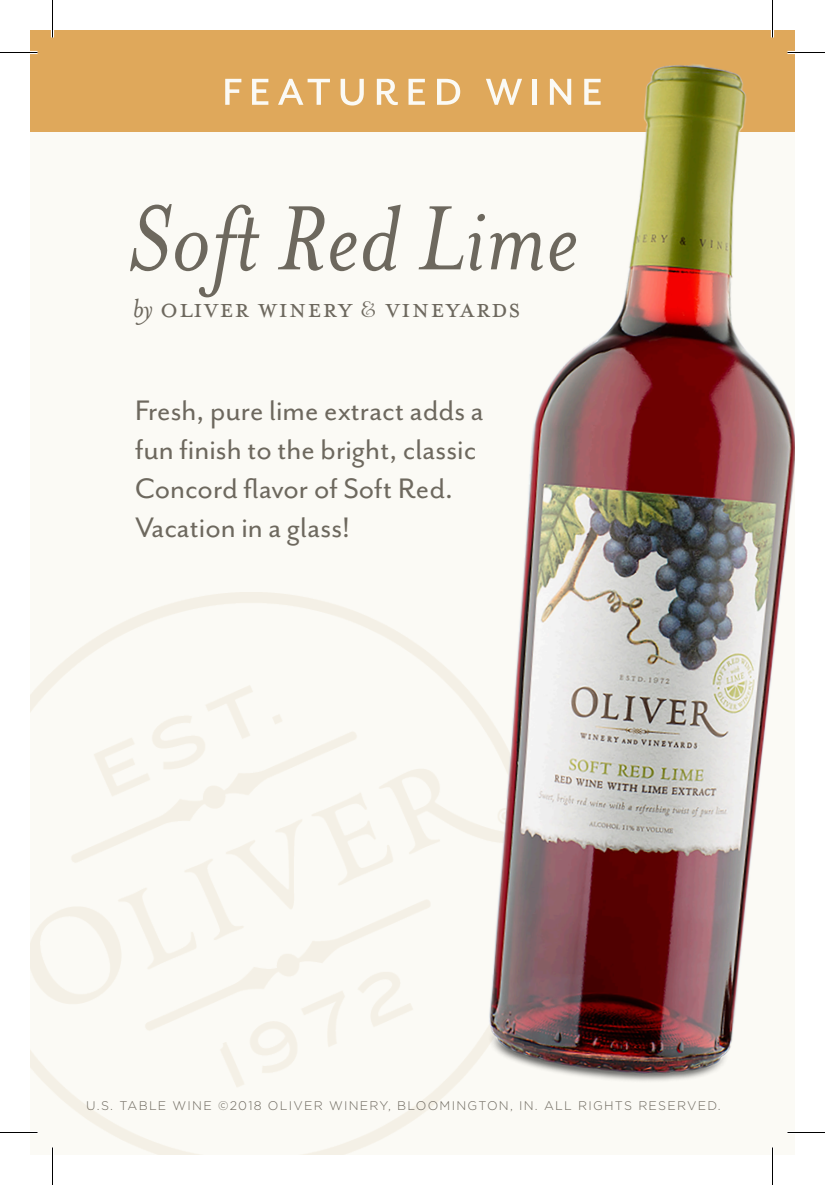
<style>
.page{position:relative;width:825px;height:1185px;background:#fff}
.page>*{position:absolute;margin:0;border:0;box-sizing:border-box;transform-origin:0 0}
.t1{font:italic 105px "Mrs Eaves";color:#6d685e}
.t2{font:60px "Mr Eaves San OT";letter-spacing:.1em;color:#fbfaf5}
.t3{font:32.5px/39px "Mr Eaves San OT";color:#6d685e}
.t4{font:30px "Mrs Eaves Small Caps";letter-spacing:.025em;color:#6d685e}
.t5{font:300 12.5px "Gotham";letter-spacing:.1em;color:#6d685e}
.s1{font-family:"Mrs Eaves";font-style:italic}
.s2{font-family:"Serlio LT Std"}
</style>
<div class="page">
<div style="left:30px;top:30px;width:765px;height:1125px;background:#fbfaf5"></div>
<div style="left:30px;top:30px;width:765px;height:102px;background:#dfa85b"></div>
<img style="left:443px;top:51px;width:352px;height:1047px">
<hr style="left:0;top:51px;width:38px;height:3px;background:#fff">
<hr style="left:788px;top:51px;width:37px;height:3px;background:#fff">
<hr style="left:0;top:1131px;width:38px;height:3px;background:#fff">
<hr style="left:788px;top:1131px;width:37px;height:3px;background:#fff">
<hr style="left:51px;top:0;width:3px;height:38px;background:#fff">
<hr style="left:51px;top:1148px;width:3px;height:37px;background:#fff">
<hr style="left:771px;top:0;width:3px;height:38px;background:#fff">
<hr style="left:771px;top:1148px;width:3px;height:37px;background:#fff">
<hr style="left:0;top:52px;width:38px;height:1px;background:#000">
<hr style="left:788px;top:52px;width:37px;height:1px;background:#000">
<hr style="left:0;top:1132px;width:38px;height:1px;background:#000">
<hr style="left:788px;top:1132px;width:37px;height:1px;background:#000">
<hr style="left:52px;top:0;width:1px;height:38px;background:#000">
<hr style="left:52px;top:1148px;width:1px;height:37px;background:#000">
<hr style="left:772px;top:0;width:1px;height:38px;background:#000">
<hr style="left:772px;top:1148px;width:1px;height:37px;background:#000">
<p class="t2" style="left:222px;top:54px;width:383px">featured wine</p>
<p class="t1" style="left:128px;top:181px;width:453px">Soft Red Lime</p>
<p class="t4" style="left:133px;top:292px;width:389px"><span class="s1">by</span> oliver winery <span class="s2">&amp;</span> vineyards</p>
<p class="t3" style="left:135px;top:391px;width:350px">Fresh, pure lime extract adds a fun finish to the bright, classic<br>Concord flavor of Soft Red.<br>Vacation in a glass!</p>
<p class="t5" style="left:86px;top:1097px;width:636px">U.S. TABLE WINE ©2018 OLIVER WINERY, BLOOMINGTON, IN. ALL RIGHTS RESERVED.</p>
</div>
